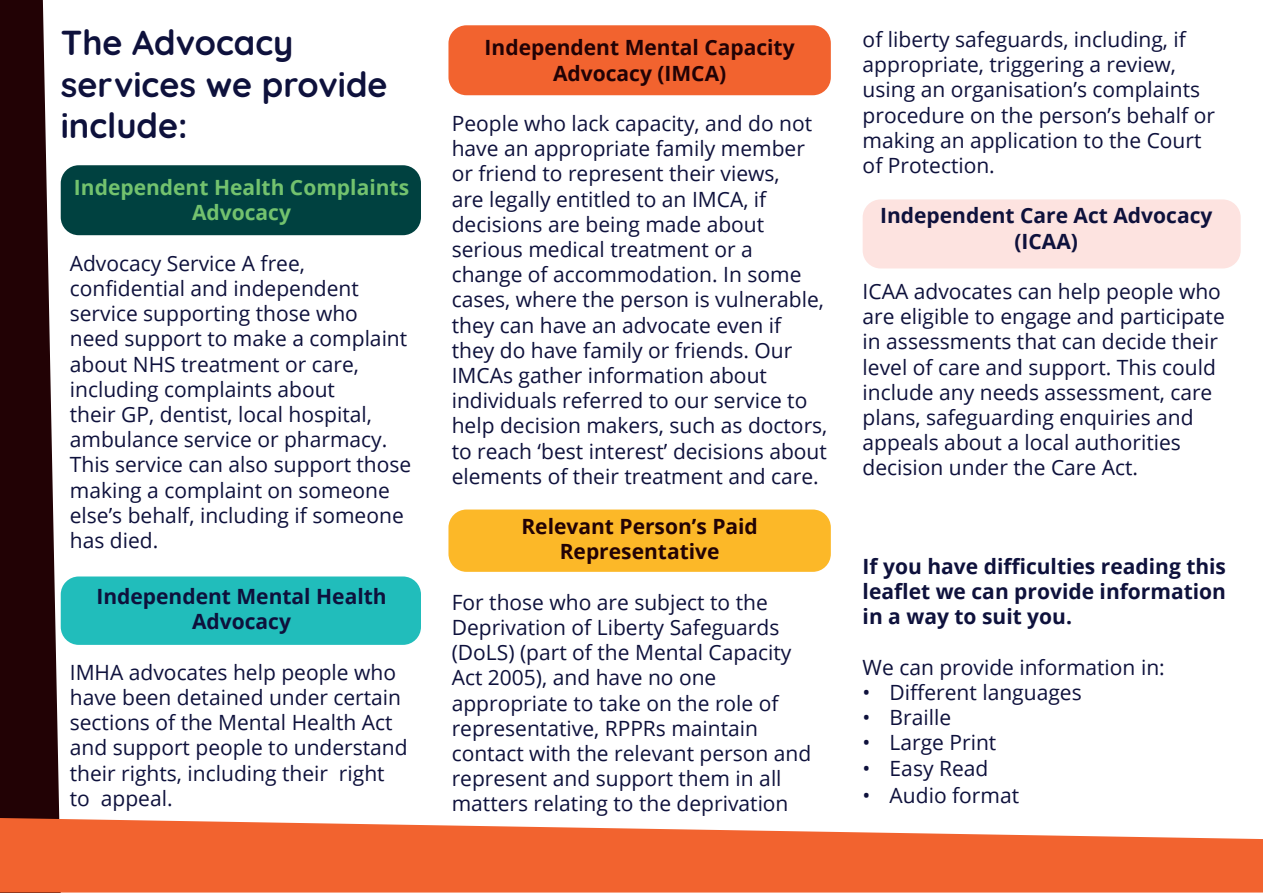
<style>
.page{position:relative;width:1263px;height:893px;background:#fff}
.page>*{position:absolute;margin:0;border:0;box-sizing:border-box;transform-origin:0 0}
.t1{font:700 34.5px/41.4px "Quicksand";color:#0e113c}
.t2{font:21px/25.2px "Open Sans";color:#0e113c}
.t3{font:700 21px/25.2px "Open Sans";color:#0e113c;text-align:center}
.t4{font:700 21px/25.2px "Open Sans";color:#220205;text-align:center}
.t5{font:700 21px/25.2px "Open Sans";color:#73c26e;text-align:center}
</style>
<div class="page">
<div style="left:61px;top:576px;width:360px;height:69px;background:#21bdbb;border-radius:18px"></div>
<div style="left:863px;top:199px;width:378px;height:69px;background:#fde3e0;border-radius:18px"></div>
<div style="left:448px;top:25px;width:383px;height:70px;background:#f2632f;border-radius:18px"></div>
<div style="left:448px;top:509px;width:383px;height:63px;background:#fcb828;border-radius:18px"></div>
<svg style="left:0;top:0;width:61px;height:893px;fill:#220205"></svg>
<svg style="left:0;top:818px;width:1263px;height:74px;background:#f3794c"></svg>
<div style="left:61px;top:165px;width:360px;height:70px;background:#004140;border-radius:18px"></div>
<p class="t1" style="left:61px;top:20px;width:328px">The Advocacy services we provide include:</p>
<p class="t5" style="left:74px;top:174px;width:337px">Independent Health Complaints<br>Advocacy</p>
<p class="t2" style="left:70px;top:250px;width:343px">Advocacy Service A free, confidential and independent service supporting those who need support to make a complaint about NHS treatment or care, including complaints about<br>their GP, dentist, local hospital, ambulance service or pharmacy.<br>This service can also support those making a complaint on someone else’s behalf, including if someone has died.</p>
<p class="t3" style="left:96px;top:583px;width:292px">Independent Mental Health<br>Advocacy</p>
<p class="t2" style="left:70px;top:659px;width:339px">IMHA advocates help people who have been detained under certain sections of the Mental Health Act and support people to understand their rights, including their right to appeal.</p>
<p class="t4" style="left:485px;top:35px;width:312px">Independent Mental Capacity<br>Advocacy (IMCA)</p>
<p class="t2" style="left:452px;top:110px;width:377px">People who lack capacity, and do not have an appropriate family member or friend to represent their views,<br>are legally entitled to an IMCA, if decisions are being made about serious medical treatment or a change of accommodation. In some cases, where the person is vulnerable, they can have an advocate even if they do have family or friends. Our IMCAs gather information about individuals referred to our service to help decision makers, such as doctors, to reach ‘best interest’ decisions about elements of their treatment and care.</p>
<p class="t4" style="left:521px;top:513px;width:238px">Relevant Person’s Paid<br>Representative</p>
<p class="t2" style="left:452px;top:589px;width:361px">For those who are subject to the Deprivation of Liberty Safeguards (DoLS) (part of the Mental Capacity Act 2005), and have no one appropriate to take on the role of representative, RPPRs maintain contact with the relevant person and represent and support them in all matters relating to the deprivation</p>
<p class="t2" style="left:863px;top:26px;width:354px">of liberty safeguards, including, if appropriate, triggering a review, using an organisation’s complaints procedure on the person’s behalf or making an application to the Court of Protection.</p>
<p class="t3" style="left:880px;top:203px;width:334px">Independent Care Act Advocacy (ICAA)</p>
<p class="t2" style="left:863px;top:278px;width:364px">ICAA advocates can help people who are eligible to engage and participate in assessments that can decide their level of care and support. This could include any needs assessment, care plans, safeguarding enquiries and appeals about a local authorities decision under the Care Act.</p>
<p class="t3" style="left:863px;top:553px;width:365px;text-align:justify">If you have difficulties reading this leaflet we can provide information in a way to suit you.</p>
<p class="t2" style="left:863px;top:654px;width:304px">We can provide information in:</p>
<p class="t2" style="left:863px;top:679px;width:221px">• Different languages</p>
<p class="t2" style="left:863px;top:704px;width:90px">• Braille</p>
<p class="t2" style="left:863px;top:730px;width:135px">• Large Print</p>
<p class="t2" style="left:863px;top:755px;width:127px">• Easy Read</p>
<p class="t2" style="left:863px;top:782px;width:158px">• Audio format</p>
</div>
